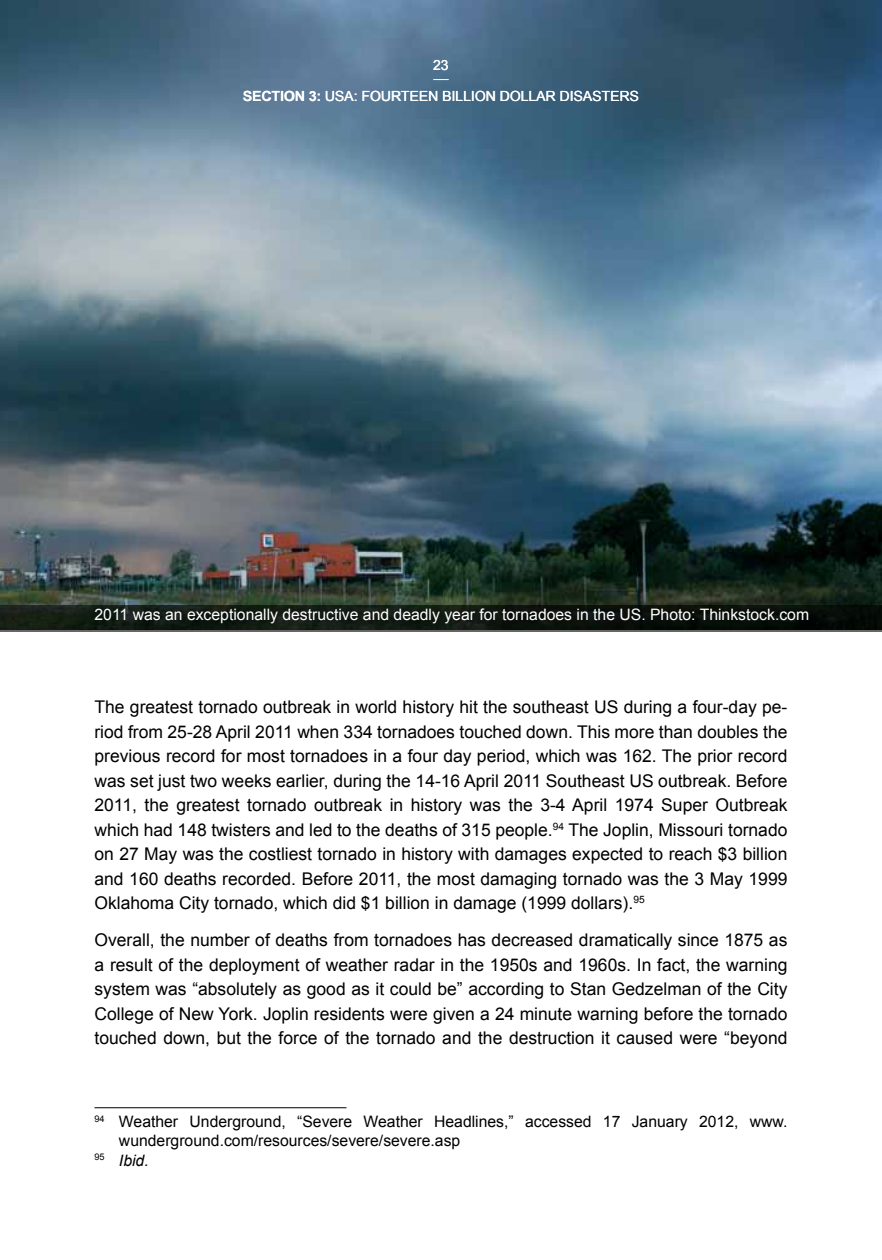
<style>
.page{position:relative;width:882px;height:1260px;background:#fff}
.page>*{position:absolute;margin:0;border:0;box-sizing:border-box;transform-origin:0 0}
.t1{font:17.5px/24.5px "Arial";color:#000;text-align:justify}
.t2{font:15.75px "Arial";color:#000}
.t3{font:15.75px "Arial";color:#fff}
.t4{font:italic 15.75px "Arial";color:#000}
.t5{font:14px "Arial";color:#fff}
</style>
<div class="page">
<img style="left:0;top:0;width:882px;height:605px">
<svg style="left:0;top:605px;width:882px;height:26px;background:#131a13"></svg>
<div style="left:89px;top:602px;width:731px;height:32px;background:#000;opacity:.75"></div>
<hr style="left:94px;top:1107px;width:252px;height:1px;background:#000">
<svg style="left:433px;top:79px;width:16px;height:1px"></svg>
<p class="t5" style="left:433px;top:56px;width:17px">23</p>
<p class="t5" style="left:243px;top:87px;width:10px">section</p>
<p class="t5" style="left:309px;top:87px;width:72px">3: USA: Fourteen</p>
<p class="t5" style="left:442px;top:87px;width:18px">Billion</p>
<p class="t5" style="left:500px;top:87px;width:21px">Dollar</p>
<p class="t5" style="left:560px;top:87px;width:20px">Disaster</p>
<p class="t5" style="left:630px;top:87px;width:11px">S</p>
<p class="t5" style="left:370px;top:87px;width:11px">e</p>
<p class="t5" style="left:452px;top:87px;width:8px">il</p>
<p class="t5" style="left:510px;top:87px;width:11px">l</p>
<p class="t5" style="left:570px;top:87px;width:10px">s</p>
<p class="t3" style="left:94px;top:604px;width:716px">2011 was an exceptionally destructive and deadly year for tornadoes in the US. Photo: Thinkstock.com</p>
<p class="t1" style="left:94px;top:695px;width:695px">The greatest tornado outbreak in world history hit the southeast US during a four-day pe&shy;riod from 25-28 April 2011 when 334 tornadoes touched down. This more than doubles the previous record for most tornadoes in a four day period, which was 162. The prior record was set just two weeks earlier, during the 14-16 April 2011 Southeast US outbreak. Before 2011, the greatest tornado outbreak in history was the 3-4 April 1974 Super Outbreak which had 148 twisters and led to the deaths of 315 people.<sup>94</sup> The Joplin, Missouri tornado on 27 May was the costliest tornado in history with damages expected to reach $3 billion and 160 deaths recorded. Before 2011, the most damaging tornado was the 3 May 1999<br>Oklahoma City tornado, which did $1 billion in damage (1999 dollars).<sup>95</sup></p>
<p class="t1" style="left:94px;top:928px;width:694px">Overall, the number of deaths from tornadoes has decreased dramatically since 1875 as a result of the deployment of weather radar in the 1950s and 1960s. In fact, the warning system was “absolutely as good as it could be” according to Stan Gedzelman of the City College of New York. Joplin residents were given a 24 minute warning before the tornado touched down, but the force of the tornado and the destruction it caused were “beyond</p>
<p class="t2" style="left:94px;top:1111px;width:694px"><sup>94</sup> Weather Underground, “Severe Weather Headlines,” accessed 17 January 2012, www.</p>
<p class="t2" style="left:119px;top:1130px;width:343px">wunderground.com/resources/severe/severe.asp</p>
<p class="t4" style="left:94px;top:1150px;width:56px"><sup>95</sup> Ibid.</p>
</div>
